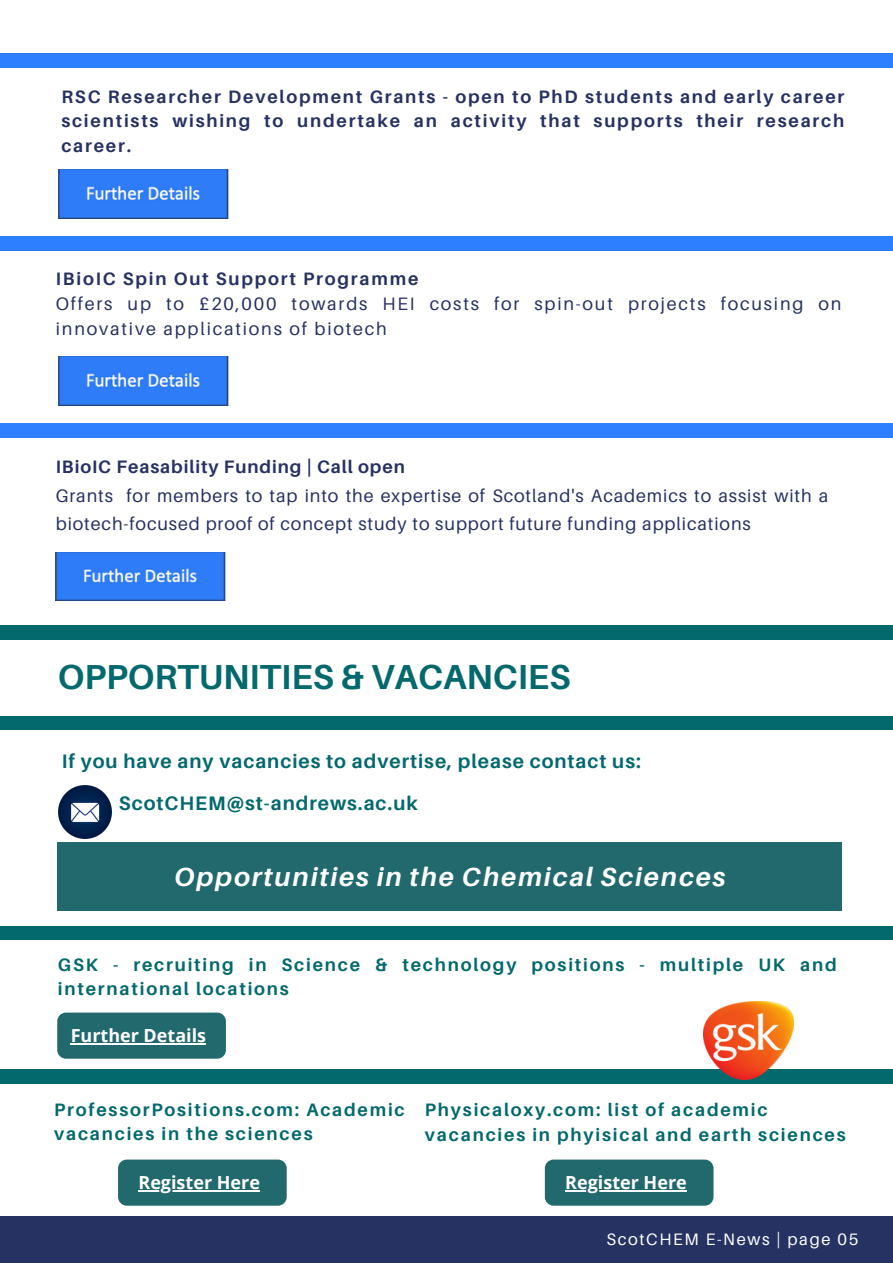
<style>
.page{position:relative;width:893px;height:1264px;background:#fff}
.page>*{position:absolute;margin:0;border:0;box-sizing:border-box;transform-origin:0 0}
.t1{font:700 34.65px "Aileron";color:#03696d}
.t2{font:italic 700 26.1px "Aileron";letter-spacing:.07em;color:#fff}
.t3{font:700 19.5px/42.8px "Aileron";letter-spacing:.05em;color:#03696d}
.t4{font:700 18px/24.8px "Aileron";letter-spacing:.1em;color:#03696d}
.t5{font:700 18px/24.8px "Aileron";letter-spacing:.1em;color:#263262;text-align:justify}
.t6{font:18px/28.8px "Aileron";letter-spacing:.05em;color:#263262}
.t7{font:18px/24.8px "Aileron";letter-spacing:.1em;color:#263262}
.t8{font:700 18px "Open Sans";color:#fff}
.t9{font:700 18px "Aileron";letter-spacing:.05em;color:#263262}
.t10{font:16.5px "Aileron";letter-spacing:.1em;color:#fff}
</style>
<div class="page">
<div style="left:0;top:1216px;width:892px;height:46px;background:#263262"></div>
<div style="left:0;top:716px;width:892px;height:13px;background:#03696d"></div>
<div style="left:58px;top:842px;width:783px;height:68px;background:#22696e"></div>
<img style="left:59px;top:785px;width:52px;height:53px">
<div style="left:57px;top:1012px;width:169px;height:46px;background:#22696e;border-radius:9px"></div>
<hr style="left:71px;top:1043px;width:135px;height:1px;background:#fff">
<div style="left:545px;top:1159px;width:168px;height:46px;background:#22696e;border-radius:9px"></div>
<hr style="left:565px;top:1190px;width:121px;height:1px;background:#fff">
<div style="left:118px;top:1159px;width:169px;height:46px;background:#22696e;border-radius:9px"></div>
<hr style="left:138px;top:1190px;width:122px;height:1px;background:#fff">
<div style="left:0;top:926px;width:892px;height:13px;background:#03696d"></div>
<div style="left:0;top:1069px;width:892px;height:14px;background:#03696d"></div>
<img style="left:703px;top:1001px;width:90px;height:78px">
<div style="left:0;top:626px;width:892px;height:13px;background:#03696d"></div>
<div style="left:0;top:54px;width:892px;height:13px;background:#2e7fff"></div>
<div style="left:0;top:236px;width:892px;height:14px;background:#2e7fff"></div>
<img style="left:58px;top:357px;width:170px;height:48px">
<img style="left:56px;top:552px;width:169px;height:48px">
<img style="left:59px;top:170px;width:169px;height:48px">
<div style="left:0;top:423px;width:892px;height:14px;background:#2e7fff"></div>
<p class="t5" style="left:61px;top:84px;width:784px">RSC Researcher Development Grants - open to PhD students and early career scientists wishing to undertake an activity that supports their research career.</p>
<p class="t5" style="left:56px;top:266px;width:364px">IBioIC Spin Out Support Programme</p>
<p class="t7" style="left:56px;top:291px;width:787px">Offers up to £20,000 towards HEI costs for spin-out projects focusing on innovative applications of biotech</p>
<p class="t9" style="left:56px;top:455px;width:350px">IBioIC Feasability Funding | Call open</p>
<p class="t6" style="left:56px;top:480px;width:774px">Grants for members to tap into the expertise of Scotland's Academics to assist with a biotech-focused proof of concept study to support future funding applications</p>
<h1 class="t1" style="left:58px;top:655px;width:514px">OPPORTUNITIES &amp; VACANCIES</h1>
<p class="t3" style="left:119px;top:739px;width:523px;text-indent:-57px">If you have any vacancies to advertise, please contact us:<br>ScotCHEM@st-andrews.ac.uk</p>
<h2 class="t2" style="left:174px;top:860px;width:553px">Opportunities in the Chemical Sciences</h2>
<p class="t4" style="left:58px;top:952px;width:780px">GSK - recruiting in Science &amp; technology positions - multiple UK and international locations</p>
<p class="t8" style="left:71px;top:1023px;width:137px">Further Details</p>
<p class="t4" style="left:54px;top:1096px;width:352px">ProfessorPositions.com: Academic vacancies in the sciences</p>
<p class="t4" style="left:425px;top:1097px;width:422px">Physicaloxy.com: list of academic vacancies in phyisical and earth sciences</p>
<p class="t8" style="left:138px;top:1170px;width:123px">Register Here</p>
<p class="t8" style="left:565px;top:1170px;width:123px">Register Here</p>
<p class="t10" style="left:606px;top:1229px;width:253px">ScotCHEM E-News | page 05</p>
</div>
